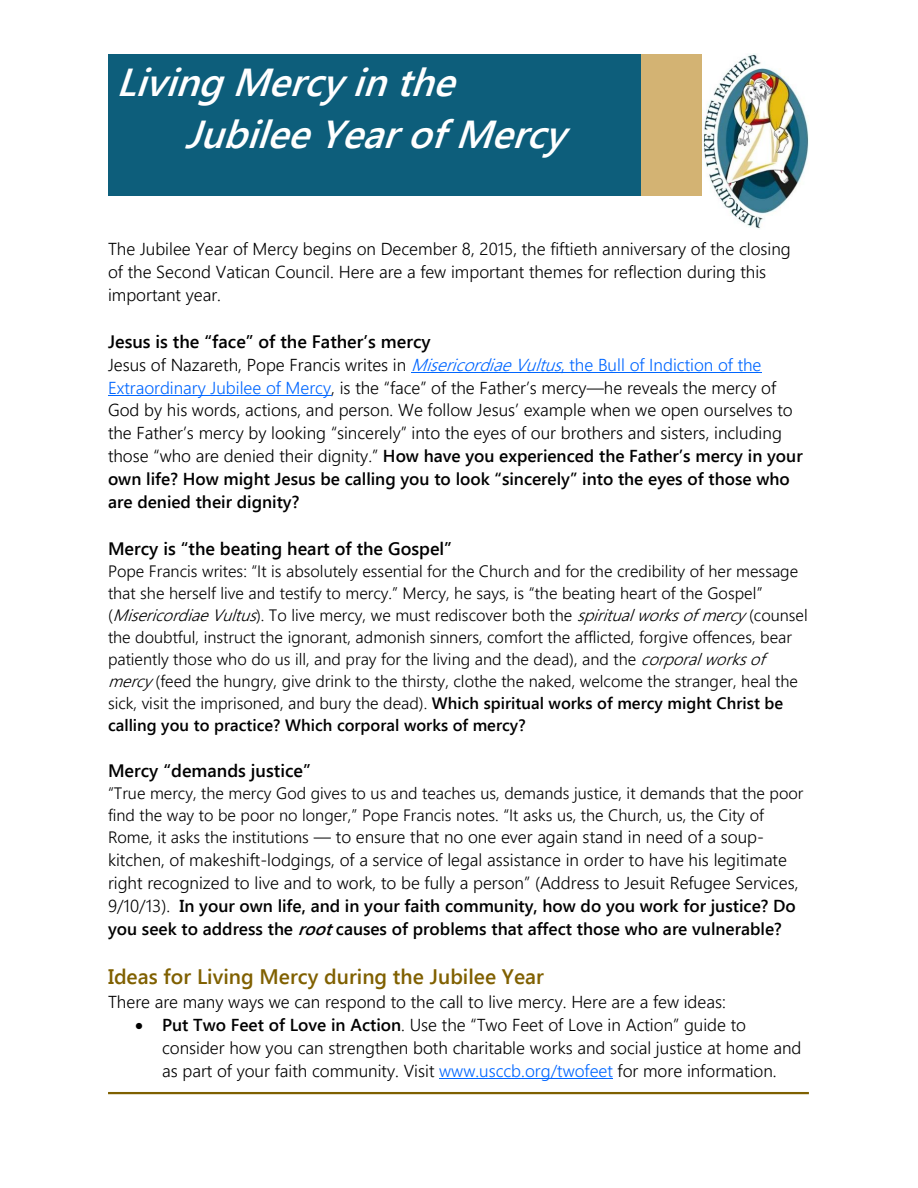
<style>
.page{position:relative;width:918px;height:1188px;background:#fff}
.page>*{position:absolute;margin:0;border:0;box-sizing:border-box;transform-origin:0 0}
.t1{font:italic 600 39px/51.9px "Segoe UI";color:#fff}
.t2{font:600 21px "Segoe UI";color:#806000}
.t3{font:600 18px "Segoe UI";color:#000}
.t4{font:300 17.25px/23px "Segoe UI";color:#000}
.t5{font:300 16.5px/21.9px "Segoe UI";color:#000}
.s1{font-style:italic;color:#06f}
.s2{color:#06f}
.s3{font-weight:600}
.s4{font-style:italic}
.s5{font-size:16.5px}
.s6{font-weight:600;font-style:italic}
</style>
<div class="page">
<div style="left:108px;top:54px;width:533px;height:142px;background:#0d5e7b"></div>
<div style="left:641px;top:54px;width:27px;height:142px;background:#d3b373"></div>
<div style="left:668px;top:54px;width:141px;height:142px;background:#d3b373"></div>
<img style="left:702px;top:54px;width:107px;height:175px">
<hr style="left:108px;top:1092px;width:701px;height:2px;background:#7f6000">
<hr style="left:411px;top:372px;width:351px;height:1px;background:#06f">
<hr style="left:108px;top:395px;width:223px;height:1px;background:#06f">
<hr style="left:439px;top:1078px;width:174px;height:1px;background:#06f">
<h1 class="t1" style="left:185px;top:53px;width:381px;text-indent:-69px">Living Mercy in the<br>JubileeYearof Mercy</h1>
<p class="t4" style="left:108px;top:236px;width:684px">The Jubilee Year of Mercy begins on December 8, 2015, the fiftieth anniversary of the closing of the Second Vatican Council. Here are a few important themes for reflection during this important year.</p>
<p class="t3" style="left:108px;top:328px;width:324px">Jesus is the “face” of the Father’s mercy</p>
<p class="t4" style="left:108px;top:352px;width:696px">Jesus of Nazareth, Pope Francis writes in <span class="s1">MisericordiaeVultus</span><span class="s2">, the Bull of Indiction of the Extraordinary Jubilee of Mercy</span>, is the “face” of the Father’s mercy—he reveals the mercy of God by his words, actions, and person. We follow Jesus’ example when we open ourselves to the Father’s mercy by looking “sincerely” into the eyes of our brothers and sisters, including those “who are denied their dignity.” <span class="s3">How have you experienced the Father’s mercy in your own life? How might Jesus be calling you to look “sincerely” into the eyes of those who are denied their dignity?</span></p>
<p class="t3" style="left:108px;top:536px;width:345px">Mercy is “the beating heart of the Gospel”</p>
<p class="t5" style="left:108px;top:559px;width:701px">Pope Francis writes: “It is absolutely essential for the Church and for the credibility of her message that she herself live and testify to mercy.” Mercy, he says, is “the beating heart of the Gospel” (<span class="s4">MisericordiaeVultus</span>). To live mercy, we must rediscover both the <span class="s4">spiritualworksof mercy</span> (counsel the doubtful, instruct the ignorant, admonish sinners, comfort the afflicted, forgive offences, bear patiently those who do us ill, and pray for the living and the dead), and the <span class="s4">corporalworksof mercy</span> (feed the hungry, give drink to the thirsty, clothe the naked, welcome the stranger, heal the sick, visit the imprisoned, and bury the dead). <span class="s3">Which spiritual works of mercy might Christ be calling you to practice? Which corporal works of mercy?</span></p>
<p class="t3" style="left:108px;top:757px;width:204px">Mercy “demands justice”</p>
<p class="t5" style="left:108px;top:781px;width:697px">“True mercy, the mercy God gives to us and teaches us, demands justice, it demands that the poor find the way to be poor no longer,” Pope Francis notes. “It asks us, the Church, us, the City of</p>
<p class="t4" style="left:108px;top:824px;width:692px"><span class="s5">Rome, it asks the institutions</span> — to ensure that no one ever again stand in need of a soup&shy;kitchen, of makeshift-lodgings, of a service of legal assistance in order to have his legitimate right recognized to live and to work, to be fully a person” (Address to Jesuit Refugee Services, 9/10/13). <span class="s3">In your own life, and in your faith community, how do you work for justice? Do you seek to address the</span> <span class="s6">root</span><span class="s3">causes of problems that affect those who are vulnerable?</span></p>
<p class="t2" style="left:108px;top:962px;width:438px">Ideas for Living Mercy during the Jubilee Year</p>
<p class="t4" style="left:108px;top:989px;width:619px">There are many ways we can respond to the call to live mercy. Here are a few ideas:</p>
<p class="t4" style="left:162px;top:1012px;width:641px;text-indent:-27px">• <span class="s3">Put Two Feet of Love in Action</span>. Use the “Two Feet of Love in Action” guide to consider how you can strengthen both charitable works and social justice at home and as part of your faith community. Visit <span class="s2">www.usccb.org/twofeet</span> for more information.</p>
</div>
